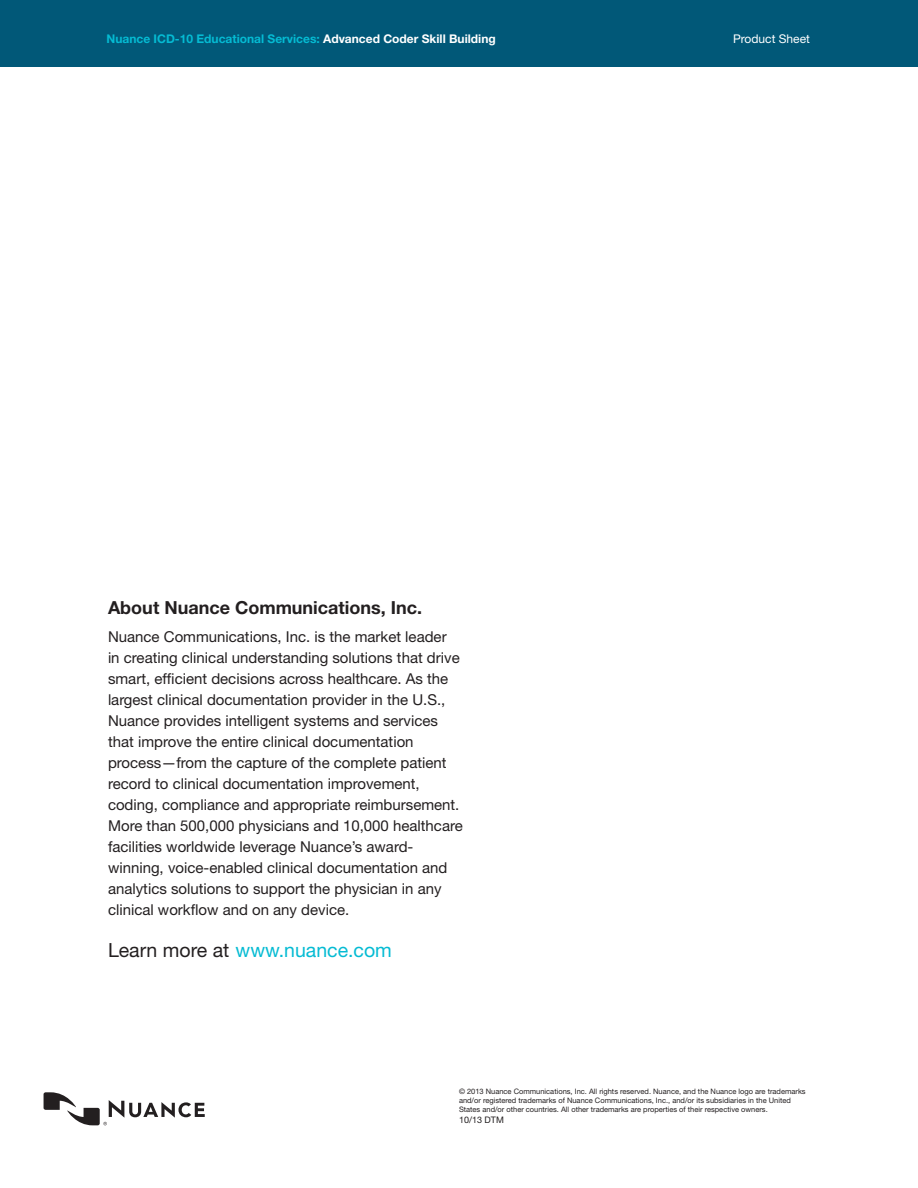
<style>
.page{position:relative;width:918px;height:1188px;background:#fff}
.page>*{position:absolute;margin:0;border:0;box-sizing:border-box;transform-origin:0 0}
.t1{font:19.5px "Helvetica Neue LT";color:#05bbd3}
.t2{font:700 18px "Helvetica Neue LT";color:#231f20}
.t3{font:15px/21px "Helvetica Neue LT";color:#231f20}
.t4{font:700 12px "Helvetica Neue LT";color:#05bbd3}
.t5{font:12px "Helvetica Neue LT";color:#fff}
.t6{font:9px "Helvetica Neue LT";color:#231f20}
.t7{font:7.5px/9px "Helvetica Neue LT";color:#231f20}
.s1{color:#fff}
.s2{color:#231f20}
</style>
<div class="page">
<svg style="left:44px;top:1092px;width:161px;height:33px"></svg>
<div style="left:0;top:0;width:918px;height:68px;background:#015878"></div>
<p class="t4" style="left:106px;top:31px;width:391px">Nuance ICD-10 Educational Services: <span class="s1">Advanced Coder Skill Building</span></p>
<p class="t5" style="left:733px;top:32px;width:78px">Product Sheet</p>
<p class="t2" style="left:108px;top:596px;width:316px">About Nuance Communications, Inc.</p>
<p class="t3" style="left:108px;top:626px;width:356px">Nuance Communications, Inc. is the market leader<br>in creating clinical understanding solutions that drive smart, efficient decisions across healthcare. As the largest clinical documentation provider in the U.S., Nuance provides intelligent systems and services that improve the entire clinical documentation process—from the capture of the complete patient record to clinical documentation improvement, coding, compliance and appropriate reimbursement.<br>More than 500,000 physicians and 10,000 healthcare facilities worldwide leverage Nuance’s award&shy;winning, voice-enabled clinical documentation and analytics solutions to support the physician in any clinical workflow and on any device.</p>
<p class="t1" style="left:108px;top:938px;width:285px"><span class="s2">Learn more at</span> www.nuance.com</p>
<p class="t7" style="left:459px;top:1087px;width:348px">© 2013 Nuance Communications, Inc. All rights reserved. Nuance, and the Nuance logo are trademarks and/or registered trademarks of Nuance Communications, Inc., and/or its subsidiaries in the United<br>States and/or other countries. All other trademarks are properties of their respective owners.</p>
<p class="t6" style="left:459px;top:1114px;width:46px">10/13 DTM</p>
</div>
